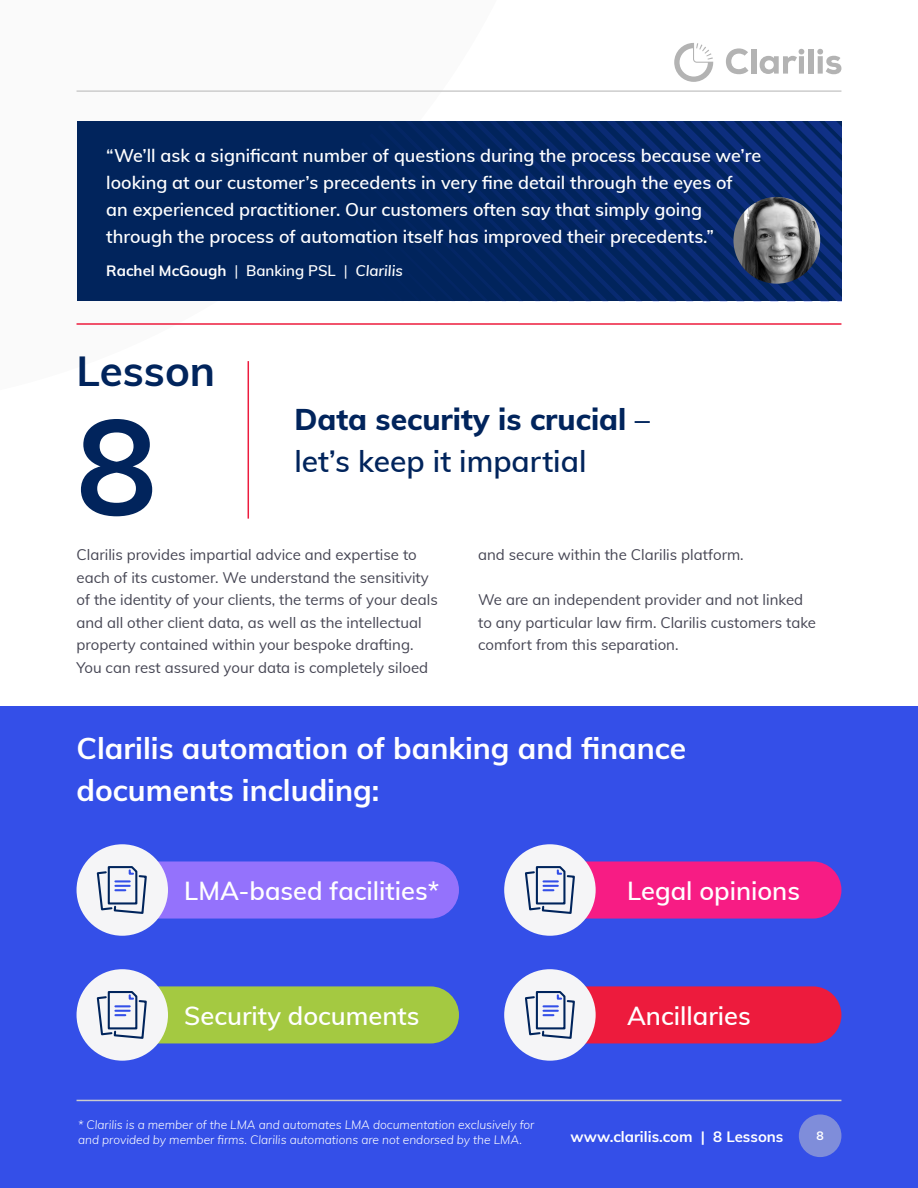
<style>
.page{position:relative;width:918px;height:1188px;background:#fff}
.page>*{position:absolute;margin:0;border:0;box-sizing:border-box;transform-origin:0 0}
.t1{font:700 133.5px "Muli";color:#01245c}
.t2{font:700 42px "Muli";color:#01245c}
.t3{font:700 30px/42px "Muli";color:#fff}
.t4{font:800 30px/42px "Muli";color:#01245c}
.t5{font:600 25.5px "Muli";color:#fff}
.t6{font:600 18px/27px "Muli";color:#fff}
.t7{font:15px/22.5px "Muli";color:#454553}
.t8{font:700 15px "Muli";color:#fff}
.t9{font:700 12.15px "Muli";color:#fff}
.t10{font:italic 300 12px/14.4px "Muli";color:#fff}
.s1{font-weight:400}
.s2{font-weight:600}
.s3{font-weight:600;font-style:italic}
</style>
<div class="page">
<svg style="left:726px;top:48px;width:22px;height:26px"></svg>
<div style="left:751px;top:49px;width:5px;height:25px;background:#b3b3b3"></div>
<svg style="left:760px;top:48px;width:44px;height:26px"></svg>
<div style="left:808px;top:49px;width:5px;height:25px;background:#b3b3b3"></div>
<svg style="left:817px;top:48px;width:24px;height:26px"></svg>
<svg style="left:674px;top:43px;width:39px;height:39px"></svg>
<hr style="left:77px;top:90px;width:764px;height:2px;background:#ccc">
<hr style="left:248px;top:361px;width:1px;height:158px;background:#ed1b3d">
<div style="left:77px;top:122px;width:764px;height:180px;background:#01245c"></div>
<svg style="left:356px;top:122px;width:485px;height:180px"></svg>
<hr style="left:77px;top:323px;width:764px;height:2px;background:#ed1b3d">
<div style="left:0;top:706px;width:918px;height:482px;background:#344fe8"></div>
<div style="left:114px;top:861px;width:345px;height:58px;background:#9472fc;border-radius:29px"></div>
<div style="left:552px;top:861px;width:289px;height:58px;background:#f71c84;border-radius:29px"></div>
<div style="left:552px;top:986px;width:289px;height:57px;background:#ed1b3d;border-radius:29px"></div>
<div style="left:129px;top:986px;width:330px;height:57px;background:#a4c941;border-radius:29px"></div>
<div style="left:77px;top:969px;width:91px;height:92px;background:#f5f5f7;border-radius:50%"></div>
<div style="left:504px;top:969px;width:92px;height:92px;background:#f5f5f7;border-radius:50%"></div>
<div style="left:77px;top:844px;width:91px;height:92px;background:#f5f5f7;border-radius:50%"></div>
<div style="left:504px;top:844px;width:92px;height:92px;background:#f5f5f7;border-radius:50%"></div>
<hr style="left:77px;top:1100px;width:764px;height:1px;background:#ccc">
<div style="left:799px;top:1114px;width:42px;height:43px;background:#7f8dda;border-radius:50%"></div>
<svg style="left:525px;top:866px;width:50px;height:48px"></svg>
<svg style="left:96px;top:866px;width:51px;height:48px"></svg>
<svg style="left:525px;top:991px;width:50px;height:48px"></svg>
<svg style="left:96px;top:991px;width:51px;height:48px"></svg>
<img style="left:733px;top:197px;width:87px;height:87px;border-radius:43px">
<p class="t6" style="left:106px;top:141px;width:657px">“We’ll ask a significant number of questions during the process because we’re looking at our customer’s precedents in very fine detail through the eyes of<br>an experienced practitioner. Our customers often say that simply going through the process of automation itself has improved their precedents.”</p>
<p class="t8" style="left:106px;top:259px;width:298px">Rachel McGough <span class="s1">|</span> <span class="s2">Banking PSL</span> <span class="s1">|</span> <span class="s3">Clarilis</span></p>
<h2 class="t2" style="left:77px;top:341px;width:140px">Lesson</h2>
<h1 class="t1" style="left:77px;top:370px;width:82px">8</h1>
<h3 class="t4" style="left:294px;top:397px;width:357px">Data security is crucial <span class="s2">– let’s keep it impartial</span></h3>
<p class="t7" style="left:77px;top:543px;width:363px">Clarilis provides impartial advice and expertise to each of its customer. We understand the sensitivity of the identity of your clients, the terms of your deals and all other client data, as well as the intellectual property contained within your bespoke drafting.<br>You can rest assured your data is completely siloed</p>
<p class="t7" style="left:478px;top:543px;width:267px">and secure within the Clarilis platform.</p>
<p class="t7" style="left:478px;top:588px;width:339px">We are an independent provider and not linked to any particular law firm. Clarilis customers take comfort from this separation.</p>
<h3 class="t3" style="left:77px;top:726px;width:611px">Clarilis automation of banking and finance documents including:</h3>
<h3 class="t5" style="left:184px;top:872px;width:257px">LMA-based facilities*</h3>
<h3 class="t5" style="left:627px;top:872px;width:174px">Legal opinions</h3>
<h3 class="t5" style="left:184px;top:997px;width:237px">Security documents</h3>
<h3 class="t5" style="left:627px;top:997px;width:125px">Ancillaries</h3>
<p class="t10" style="left:78px;top:1117px;width:458px">* Clarilis is a member of the LMA and automates LMA documentation exclusively for and provided by member firms. Clarilis automations are not endorsed by the LMA.</p>
<p class="t8" style="left:571px;top:1125px;width:214px">www.clarilis.com | 8 Lessons</p>
<p class="t9" style="left:817px;top:1127px;width:9px">8</p>
</div>
